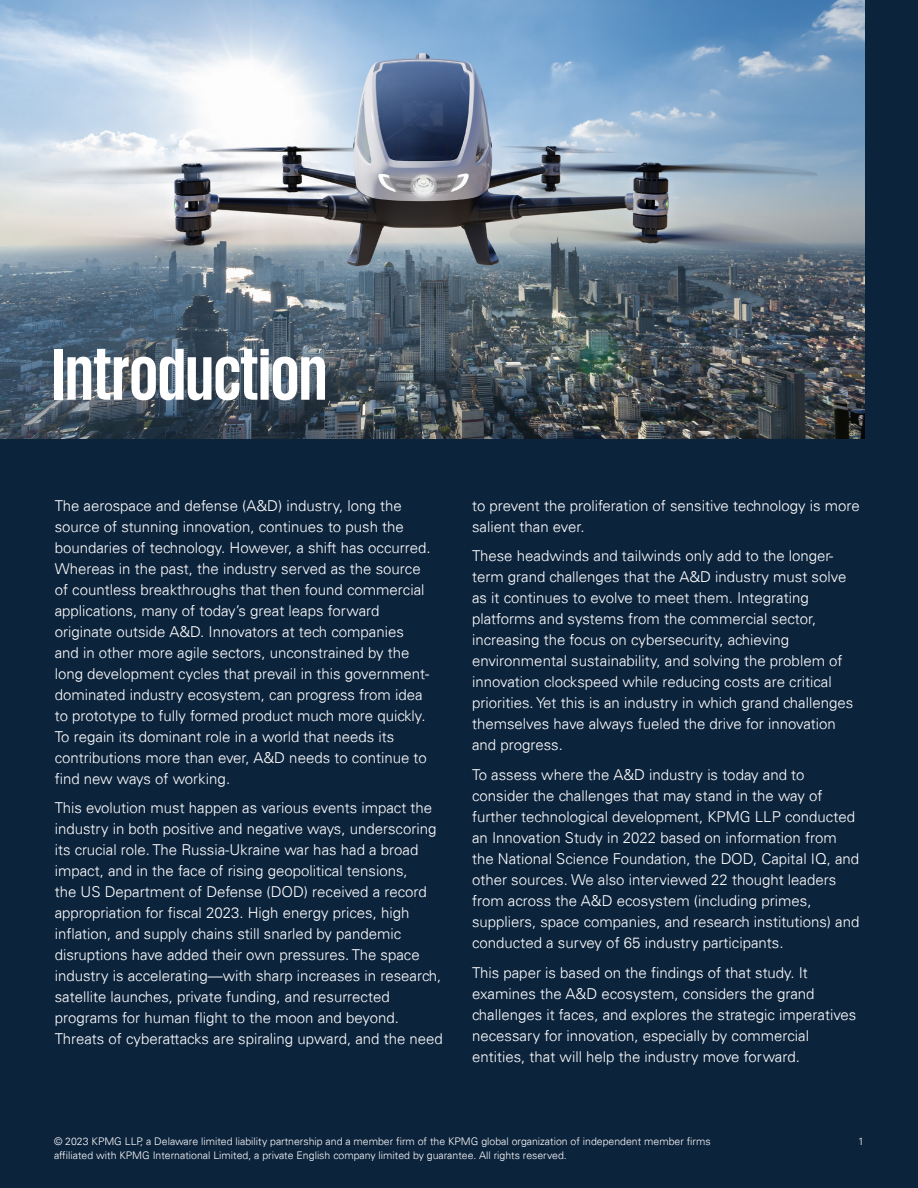
<style>
.page{position:relative;width:918px;height:1188px;background:#0c233c}
.page>*{position:absolute;margin:0;border:0;box-sizing:border-box;transform-origin:0 0}
.t1{font:700 75px "KPMG";color:#fff}
.t2{font:300 15px/21px "Univers 45";color:#fff}
.t3{font:300 10.5px "Univers 45";color:#fff}
</style>
<div class="page">
<img style="left:0;top:0;width:865px;height:439px">
<h1 class="t1" style="left:52px;top:337px;width:276px">Introduction</h1>
<p class="t2" style="left:55px;top:495px;width:377px">The aerospace and defense (A&amp;D) industry, long the source of stunning innovation, continues to push the boundaries of technology. However, a shift has occurred.<br>Whereas in the past, the industry served as the source of countless breakthroughs that then found commercial applications, many of today’s great leaps forward originate outside A&amp;D. Innovators at tech companies and in other more agile sectors, unconstrained by the long development cycles that prevail in this government&shy;dominated industry ecosystem, can progress from idea to prototype to fully formed product much more quickly.<br>To regain its dominant role in a world that needs its contributions more than ever, A&amp;D needs to continue to find new ways of working.</p>
<p class="t2" style="left:55px;top:798px;width:390px">This evolution must happen as various events impact the industry in both positive and negative ways, underscoring its crucial role. The Russia-Ukraine war has had a broad impact, and in the face of rising geopolitical tensions,<br>the US Department of Defense (DOD) received a record appropriation for fiscal 2023. High energy prices, high inflation, and supply chains still snarled by pandemic disruptions have added their own pressures. The space industry is accelerating—with sharp increases in research, satellite launches, private funding, and resurrected programs for human flight to the moon and beyond.<br>Threats of cyberattacks are spiraling upward, and the need</p>
<p class="t2" style="left:472px;top:495px;width:389px">to prevent the proliferation of sensitive technology is more salient than ever.</p>
<p class="t2" style="left:472px;top:546px;width:383px">These headwinds and tailwinds only add to the longer&shy;term grand challenges that the A&amp;D industry must solve as it continues to evolve to meet them. Integrating platforms and systems from the commercial sector, increasing the focus on cybersecurity, achieving environmental sustainability, and solving the problem of innovation clockspeed while reducing costs are critical priorities. Yet this is an industry in which grand challenges themselves have always fueled the drive for innovation and progress.</p>
<p class="t2" style="left:472px;top:764px;width:389px">To assess where the A&amp;D industry is today and to consider the challenges that may stand in the way of further technological development, KPMG LLP conducted an Innovation Study in 2022 based on information from the National Science Foundation, the DOD, Capital IQ, and other sources. We also interviewed 22 thought leaders from across the A&amp;D ecosystem (including primes, suppliers, space companies, and research institutions) and conducted a survey of 65 industry participants.</p>
<p class="t2" style="left:472px;top:962px;width:386px">This paper is based on the findings of that study. It examines the A&amp;D ecosystem, considers the grand challenges it faces, and explores the strategic imperatives necessary for innovation, especially by commercial entities, that will help the industry move forward.</p>
<p class="t3" style="left:54px;top:1135px;width:658px">© 2023 KPMG LLP, a Delaware limited liability partnership and a member firm of the KPMG global organization of independent member firms</p>
<p class="t3" style="left:858px;top:1135px;width:7px">1</p>
<p class="t3" style="left:54px;top:1149px;width:514px">affiliated with KPMG International Limited, a private English company limited by guarantee. All rights reserved.</p>
</div>
